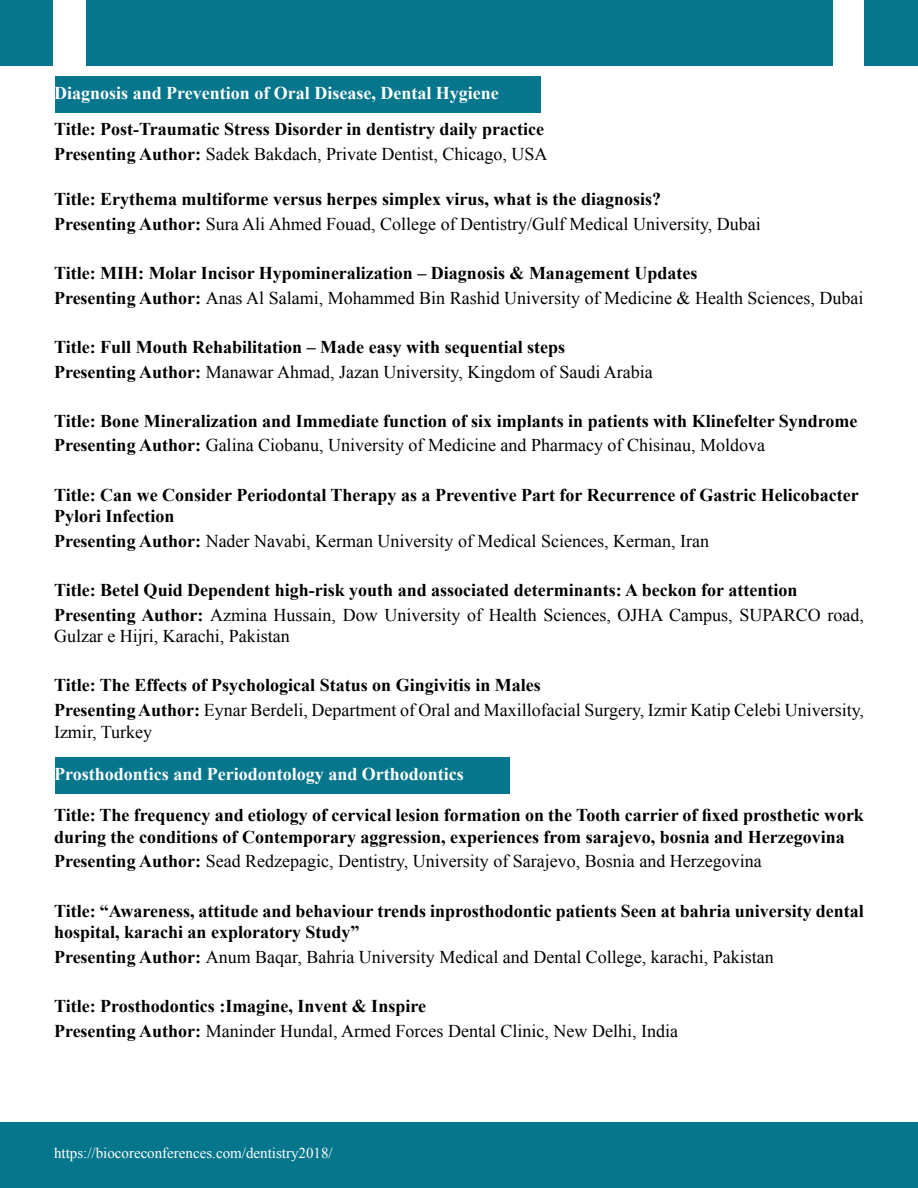
<style>
.page{position:relative;width:918px;height:1188px;background:#fff}
.page>*{position:absolute;margin:0;border:0;box-sizing:border-box;transform-origin:0 0}
.t1{font:700 18px/24.6px "Times New Roman";color:#000}
.t2{font:18px/24.6px "Times New Roman";color:#000}
.t3{font:700 18px "Times New Roman";color:#fff}
.t4{font:15px "Times New Roman";color:#fff}
.s1{font-weight:400}
.s2{font-weight:700}
</style>
<div class="page">
<div style="left:1px;top:1122px;width:917px;height:66px;background:#06768c"></div>
<div style="left:86px;top:0;width:747px;height:65px;background:#06768c"></div>
<div style="left:1px;top:0;width:52px;height:65px;background:#06768c"></div>
<div style="left:864px;top:0;width:54px;height:65px;background:#06768c"></div>
<div style="left:56px;top:76px;width:485px;height:36px;background:#06768c"></div>
<div style="left:56px;top:757px;width:454px;height:37px;background:#06768c"></div>
<p class="t3" style="left:54px;top:80px;width:446px">Diagnosis and Prevention of Oral Disease, Dental Hygiene</p>
<p class="t1" style="left:54px;top:116px;width:495px">Title: Post-Traumatic Stress Disorder in dentistry daily practice<br>Presenting Author: <span class="s1">Sadek Bakdach, Private Dentist, Chicago, USA</span></p>
<p class="t1" style="left:54px;top:187px;width:708px">Title: Erythema multiforme versus herpes simplex virus, what is the diagnosis?<br>Presenting Author: <span class="s1">Sura Ali Ahmed Fouad, College of Dentistry/Gulf Medical University, Dubai</span></p>
<p class="t1" style="left:54px;top:260px;width:811px">Title: MIH: Molar Incisor Hypomineralization – Diagnosis &amp; Management Updates<br>Presenting Author: <span class="s1">Anas Al Salami, Mohammed Bin Rashid University of Medicine &amp; Health Sciences, Dubai</span></p>
<p class="t1" style="left:54px;top:334px;width:600px">Title: Full Mouth Rehabilitation – Made easy with sequential steps<br>Presenting Author: <span class="s1">Manawar Ahmad, Jazan University, Kingdom of Saudi Arabia</span></p>
<p class="t1" style="left:54px;top:408px;width:805px">Title: Bone Mineralization and Immediate function of six implants in patients with Klinefelter Syndrome<br>Presenting Author: <span class="s1">Galina Ciobanu, University of Medicine and Pharmacy of Chisinau, Moldova</span></p>
<p class="t1" style="left:54px;top:483px;width:806px;line-height:21.6px">Title: Can we Consider Periodontal Therapy as a Preventive Part for Recurrence of Gastric Helicobacter<br>Pylori Infection</p>
<p class="t2" style="left:54px;top:528px;width:657px"><span class="s2">Presenting Author:</span> Nader Navabi, Kerman University of Medical Sciences, Kerman, Iran</p>
<p class="t1" style="left:54px;top:577px;width:812px">Title: Betel Quid Dependent high-risk youth and associated determinants: A beckon for attention<br>Presenting Author: <span class="s1">Azmina Hussain, Dow University of Health Sciences, OJHA Campus, SUPARCO road,</span></p>
<p class="t2" style="left:54px;top:624px;width:237px">Gulzar e Hijri, Karachi, Pakistan</p>
<p class="t2" style="left:54px;top:673px;width:812px"><span class="s2">Title: The Effects of Psychological Status on Gingivitis in Males<br>Presenting Author:</span> Eynar Berdeli, Department of Oral and Maxillofacial Surgery, Izmir Katip Celebi University,</p>
<p class="t2" style="left:54px;top:719px;width:100px">Izmir, Turkey</p>
<p class="t3" style="left:54px;top:761px;width:411px">Prosthodontics and Periodontology and Orthodontics</p>
<p class="t1" style="left:54px;top:804px;width:811px;line-height:21.6px">Title: The frequency and etiology of cervical lesion formation on the Tooth carrier of fixed prosthetic work during the conditions of Contemporary aggression, experiences from sarajevo, bosnia and Herzegovina</p>
<p class="t2" style="left:54px;top:849px;width:709px"><span class="s2">Presenting Author:</span> Sead Redzepagic, Dentistry, University of Sarajevo, Bosnia and Herzegovina</p>
<p class="t1" style="left:54px;top:899px;width:811px;line-height:21.6px">Title: “Awareness, attitude and behaviour trends inprosthodontic patients Seen at bahria university dental hospital, karachi an exploratory Study”</p>
<p class="t2" style="left:54px;top:944px;width:721px"><span class="s2">Presenting Author:</span> Anum Baqar, Bahria University Medical and Dental College, karachi, Pakistan</p>
<p class="t1" style="left:54px;top:993px;width:626px">Title: Prosthodontics :Imagine, Invent &amp; Inspire<br>Presenting Author: <span class="s1">Maninder Hundal, Armed Forces Dental Clinic, New Delhi, India</span></p>
<p class="t4" style="left:54px;top:1143px;width:280px">https://biocoreconferences.com/dentistry2018/</p>
</div>
